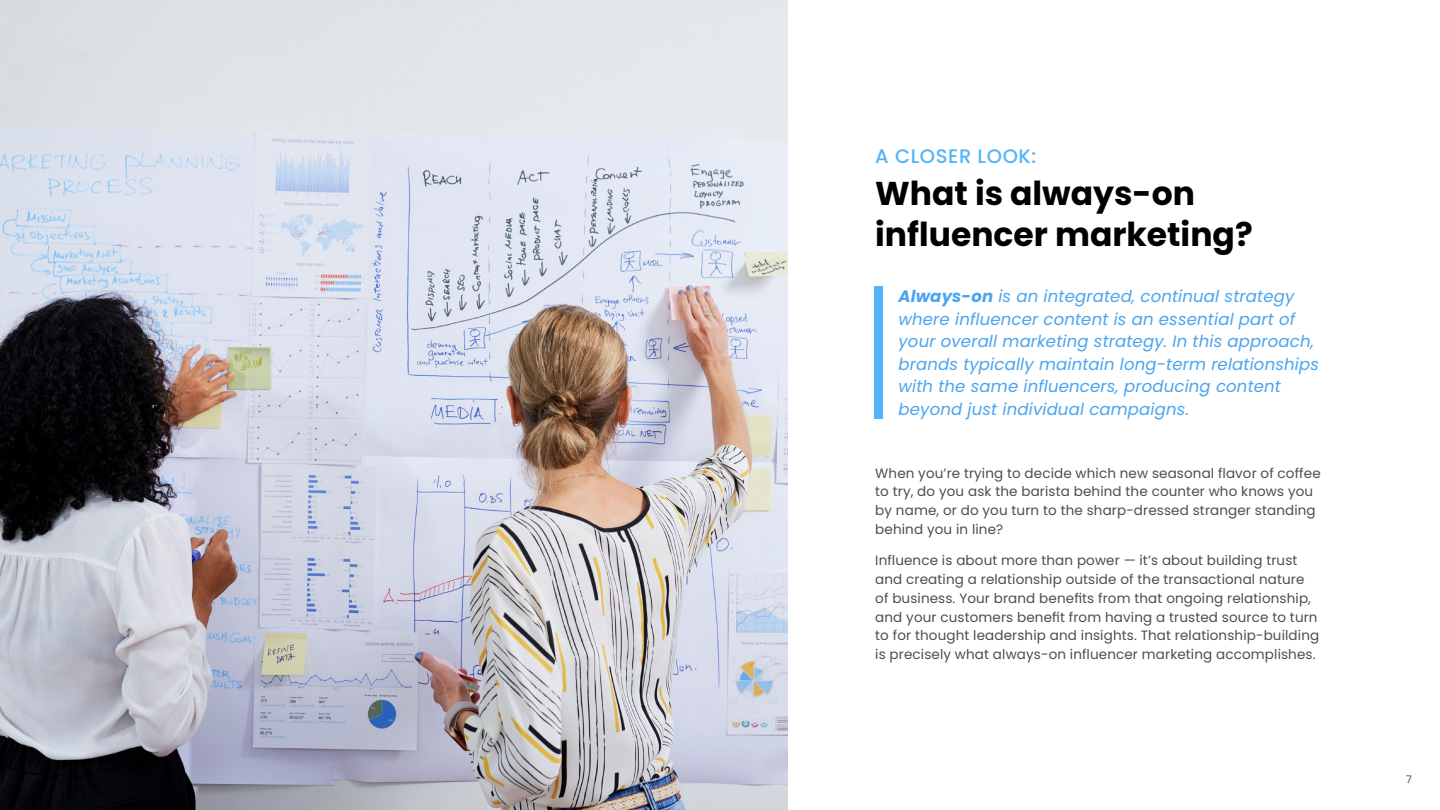
<style>
.page{position:relative;width:1440px;height:810px;background:#fff}
.page>*{position:absolute;margin:0;border:0;box-sizing:border-box;transform-origin:0 0}
.t1{font:700 33px/41.2px "Poppins";color:#000}
.t2{font:500 19.5px "Poppins";letter-spacing:.03em;color:#53b5f9}
.t3{font:italic 16.5px/22.5px "Poppins";letter-spacing:.01em;color:#4aa4ef}
.t4{font:13.5px/18.8px "Poppins";letter-spacing:.01em;color:#4d4d4f}
.t5{font:10.5px "Poppins";color:#4d4d4f}
.s1{font-weight:700}
</style>
<div class="page">
<div style="left:874px;top:286px;width:9px;height:133px;background:#53b5f9"></div>
<img style="left:0;top:0;width:788px;height:810px">
<h2 class="t2" style="left:875px;top:145px;width:163px">A CLOSER LOOK:</h2>
<h1 class="t1" style="left:875px;top:173px;width:379px">What is always-on influencer marketing?</h1>
<p class="t3" style="left:898px;top:285px;width:422px"><span class="s1">Always-on</span> is an integrated, continual strategy where influencer content is an essential part of your overall marketing strategy. In this approach, brands typically maintain long-term relationships with the same influencers, producing content beyond just individual campaigns.</p>
<p class="t4" style="left:875px;top:464px;width:447px">When you’re trying to decide which new seasonal flavor of coffee to try, do you ask the barista behind the counter who knows you by name, or do you turn to the sharp-dressed stranger standing behind you in line?</p>
<p class="t4" style="left:875px;top:551px;width:446px">Influence is about more than power — it’s about building trust and creating a relationship outside of the transactional nature of business. Your brand benefits from that ongoing relationship, and your customers benefit from having a trusted source to turn to for thought leadership and insights. That relationship-building is precisely what always-on influencer marketing accomplishes.</p>
<p class="t5" style="left:1406px;top:773px;width:7px">7</p>
</div>
